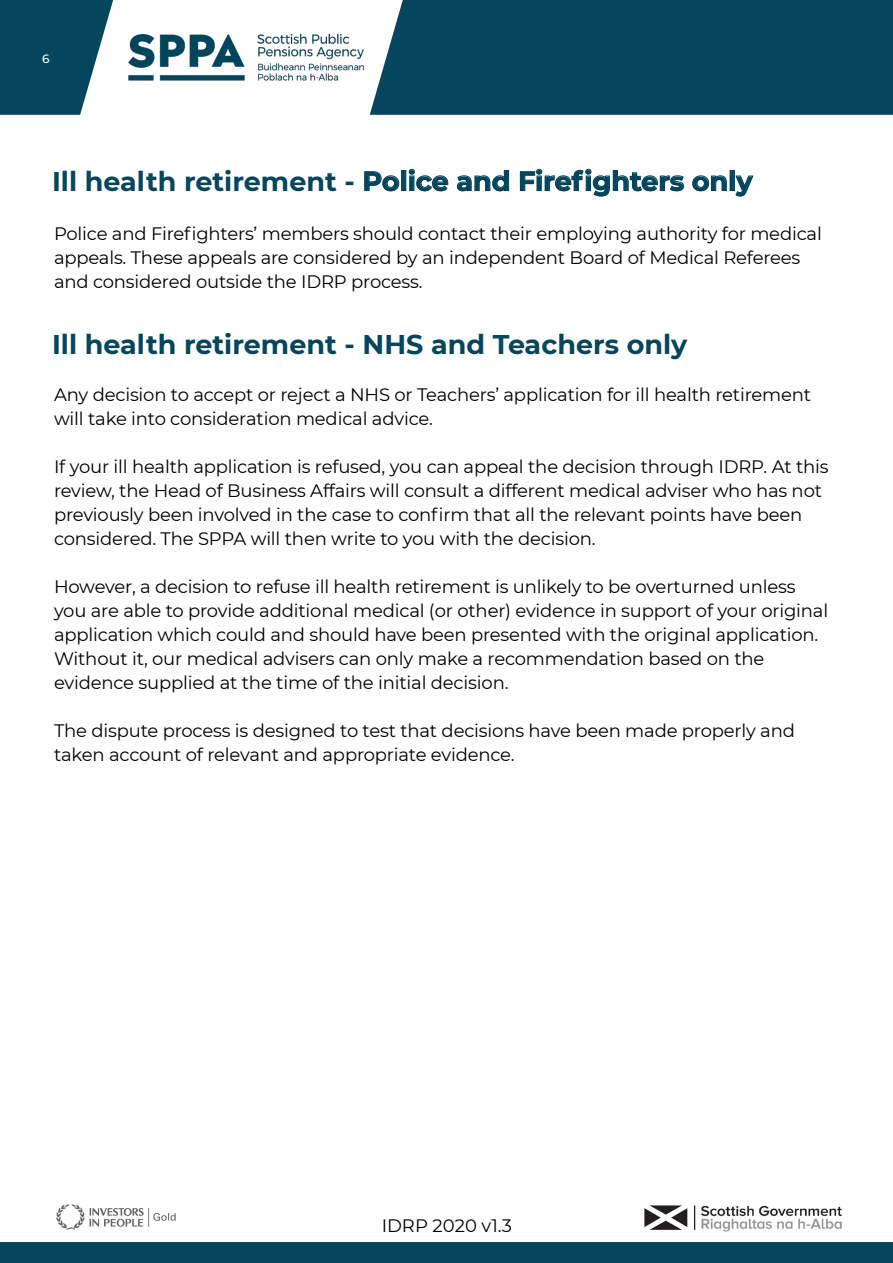
<style>
.page{position:relative;width:893px;height:1263px;background:#fff}
.page>*{position:absolute;margin:0;border:0;box-sizing:border-box;transform-origin:0 0}
.Heading_Style{font:700 27px "Montserrat";color:#06465d}
.Intro_Paragraph_Styl{font:18px/24px "Montserrat";letter-spacing:-.01em;color:#000001}
.t1{font:500 12px "Montserrat";color:#fff}
</style>
<div class="page">
<div style="left:370px;top:0;width:523px;height:115px;background:#06465d"></div>
<svg style="left:0;top:0;width:113px;height:115px;background:#2a6174"></svg>
<div style="left:0;top:1242px;width:893px;height:21px;background:#06465d"></div>
<img style="left:56px;top:1204px;width:120px;height:26px">
<img style="left:644px;top:1205px;width:197px;height:27px">
<img style="left:128px;top:33px;width:236px;height:48px">
<svg style="left:364px;top:171px;width:36px;height:21px"></svg>
<svg style="left:408px;top:169px;width:41px;height:23px"></svg>
<svg style="left:457px;top:170px;width:52px;height:22px"></svg>
<svg style="left:520px;top:169px;width:164px;height:28px"></svg>
<svg style="left:692px;top:175px;width:35px;height:17px"></svg>
<svg style="left:735px;top:175px;width:18px;height:22px"></svg>
<p class="t1" style="left:42px;top:50px;width:9px">6</p>
<p class="Heading_Style" style="left:52px;top:161px;width:702px">Ill health retirement - Police and Firefighters only</p>
<p class="Intro_Paragraph_Styl" style="left:54px;top:221px;width:769px">Police and Firefighters’ members should contact their employing authority for medical appeals. These appeals are considered by an independent Board of Medical Referees and considered outside the IDRP process.</p>
<p class="Heading_Style" style="left:52px;top:324px;width:637px">Ill health retirement - NHS and Teachers only</p>
<p class="Intro_Paragraph_Styl" style="left:54px;top:381px;width:759px">Any decision to accept or reject a NHS or Teachers’ application for ill health retirement will take into consideration medical advice.</p>
<p class="Intro_Paragraph_Styl" style="left:54px;top:453px;width:776px">If your ill health application is refused, you can appeal the decision through IDRP. At this review, the Head of Business Affairs will consult a different medical adviser who has not previously been involved in the case to confirm that all the relevant points have been considered. The SPPA will then write to you with the decision.</p>
<p class="Intro_Paragraph_Styl" style="left:54px;top:573px;width:776px">However, a decision to refuse ill health retirement is unlikely to be overturned unless you are able to provide additional medical (or other) evidence in support of your original application which could and should have been presented with the original application.<br>Without it, our medical advisers can only make a recommendation based on the evidence supplied at the time of the initial decision.</p>
<p class="Intro_Paragraph_Styl" style="left:54px;top:717px;width:742px">The dispute process is designed to test that decisions have been made properly and taken account of relevant and appropriate evidence.</p>
<p class="Intro_Paragraph_Styl" style="left:382px;top:1213px;width:132px">IDRP 2020 v1.3</p>
</div>
